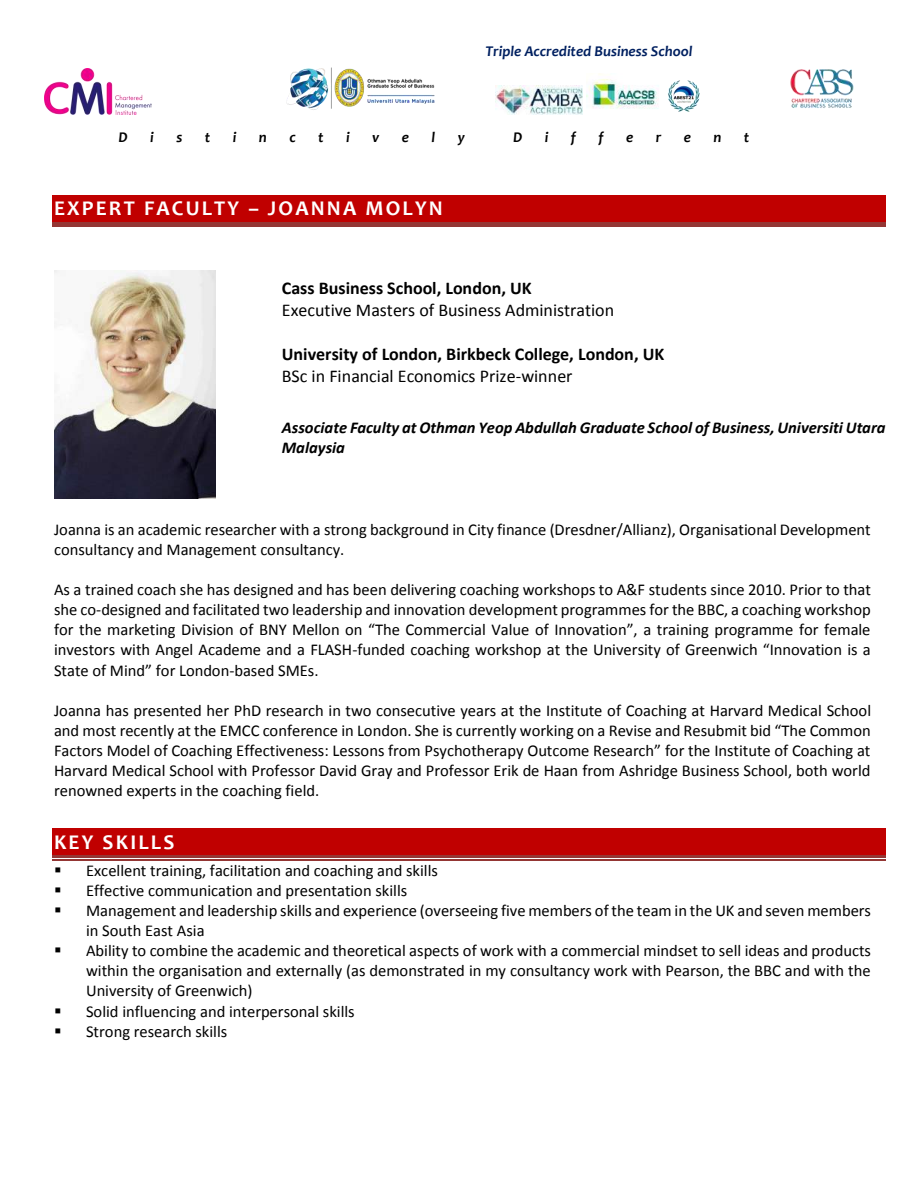
<style>
.page{position:relative;width:918px;height:1188px;background:#fff}
.page>*{position:absolute;margin:0;border:0;box-sizing:border-box;transform-origin:0 0}
.t1{font:700 21px "Candara";letter-spacing:.105em;color:#fff}
.t2{font:18px "Calibri";color:#000}
.t3{font:700 18px "Calibri";color:#000}
.t4{font:16.5px/20.1px "Calibri";color:#000;text-align:justify}
.t5{font:italic 700 16.5px/20.1px "Calibri";color:#000}
.t6{font:italic 700 15px "Candara";color:#002060}
.t7{font:italic 700 15px "Candara";color:#000}
</style>
<div class="page">
<img style="left:44px;top:69px;width:108px;height:46px">
<img style="left:286px;top:67px;width:149px;height:43px">
<img style="left:496px;top:85px;width:86px;height:30px">
<img style="left:586px;top:73px;width:114px;height:39px">
<img style="left:790px;top:69px;width:64px;height:40px">
<div style="left:52px;top:195px;width:834px;height:27px;background:#c00000"></div>
<hr style="left:52px;top:226px;width:834px;height:1px;background:#943634">
<hr style="left:52px;top:222px;width:834px;height:2px;background:#943634">
<div style="left:52px;top:828px;width:834px;height:28px;background:#c00000"></div>
<hr style="left:52px;top:859px;width:834px;height:1px;background:#943634">
<hr style="left:52px;top:856px;width:834px;height:2px;background:#943634">
<img style="left:54px;top:271px;width:162px;height:228px">
<p class="t6" style="left:486px;top:45px;width:209px">Triple Accredited Business School</p>
<p class="t7" style="left:119px;top:131px;width:11px">D</p>
<p class="t7" style="left:150px;top:131px;width:5px">i</p>
<p class="t7" style="left:176px;top:131px;width:7px">s</p>
<p class="t7" style="left:205px;top:131px;width:7px">t</p>
<p class="t7" style="left:233px;top:131px;width:5px">i</p>
<p class="t7" style="left:259px;top:131px;width:9px">n</p>
<p class="t7" style="left:289px;top:131px;width:8px">c</p>
<p class="t7" style="left:318px;top:131px;width:7px">t</p>
<p class="t7" style="left:346px;top:131px;width:5px">i</p>
<p class="t7" style="left:372px;top:131px;width:9px">v</p>
<p class="t7" style="left:402px;top:131px;width:9px">e</p>
<p class="t7" style="left:431px;top:131px;width:5px">l</p>
<p class="t7" style="left:458px;top:131px;width:9px">y</p>
<p class="t7" style="left:513px;top:131px;width:11px">D</p>
<p class="t7" style="left:545px;top:131px;width:5px">i</p>
<p class="t7" style="left:571px;top:131px;width:7px">f</p>
<p class="t7" style="left:598px;top:131px;width:7px">f</p>
<p class="t7" style="left:626px;top:131px;width:9px">e</p>
<p class="t7" style="left:656px;top:131px;width:7px">r</p>
<p class="t7" style="left:684px;top:131px;width:9px">e</p>
<p class="t7" style="left:714px;top:131px;width:9px">n</p>
<p class="t7" style="left:744px;top:131px;width:7px">t</p>
<p class="t1" style="left:54px;top:200px;width:390px">EXPERT FACULTY – JOANNA MOLYN</p>
<p class="t3" style="left:282px;top:280px;width:251px">Cass Business School, London, UK</p>
<p class="t2" style="left:282px;top:302px;width:334px">Executive Masters of Business Administration</p>
<p class="t3" style="left:282px;top:346px;width:384px">University of London, Birkbeck College, London, UK</p>
<p class="t2" style="left:282px;top:368px;width:292px">BSc in Financial Economics Prize-winner</p>
<p class="t5" style="left:282px;top:419px;width:605px">Associate Faculty at Othman Yeop Abdullah Graduate School of Business, Universiti Utara<br>Malaysia</p>
<p class="t4" style="left:54px;top:521px;width:818px">Joanna is an academic researcher with a strong background in City finance (Dresdner/Allianz), Organisational Development consultancy and Management consultancy.</p>
<p class="t4" style="left:54px;top:581px;width:819px">As a trained coach she has designed and has been delivering coaching workshops to A&amp;F students since 2010. Prior to that she co-designed and facilitated two leadership and innovation development programmes for the BBC, a coaching workshop for the marketing Division of BNY Mellon on “The Commercial Value of Innovation”, a training programme for female investors with Angel Academe and a FLASH-funded coaching workshop at the University of Greenwich “Innovation is a State of Mind” for London-based SMEs.</p>
<p class="t4" style="left:54px;top:702px;width:819px">Joanna has presented her PhD research in two consecutive years at the Institute of Coaching at Harvard Medical School and most recently at the EMCC conference in London. She is currently working on a Revise and Resubmit bid “The Common Factors Model of Coaching Effectiveness: Lessons from Psychotherapy Outcome Research” for the Institute of Coaching at Harvard Medical School with Professor David Gray and Professor Erik de Haan from Ashridge Business School, both world renowned experts in the coaching field.</p>
<p class="t1" style="left:54px;top:833px;width:122px">KEY SKILLS</p>
<p class="t4" style="left:54px;top:861px;width:386px">▪ Excellent training, facilitation and coaching and skills</p>
<p class="t4" style="left:54px;top:881px;width:355px">▪ Effective communication and presentation skills</p>
<p class="t4" style="left:86px;top:902px;width:786px;text-indent:-32px">▪ Management and leadership skills and experience (overseeing five members of the team in the UK and seven members in South East Asia</p>
<p class="t4" style="left:86px;top:942px;width:786px;text-indent:-32px">▪ Ability to combine the academic and theoretical aspects of work with a commercial mindset to sell ideas and products within the organisation and externally (as demonstrated in my consultancy work with Pearson, the BBC and with the University of Greenwich)</p>
<p class="t4" style="left:54px;top:1002px;width:302px">▪ Solid influencing and interpersonal skills</p>
<p class="t4" style="left:54px;top:1023px;width:175px">▪ Strong research skills</p>
</div>
